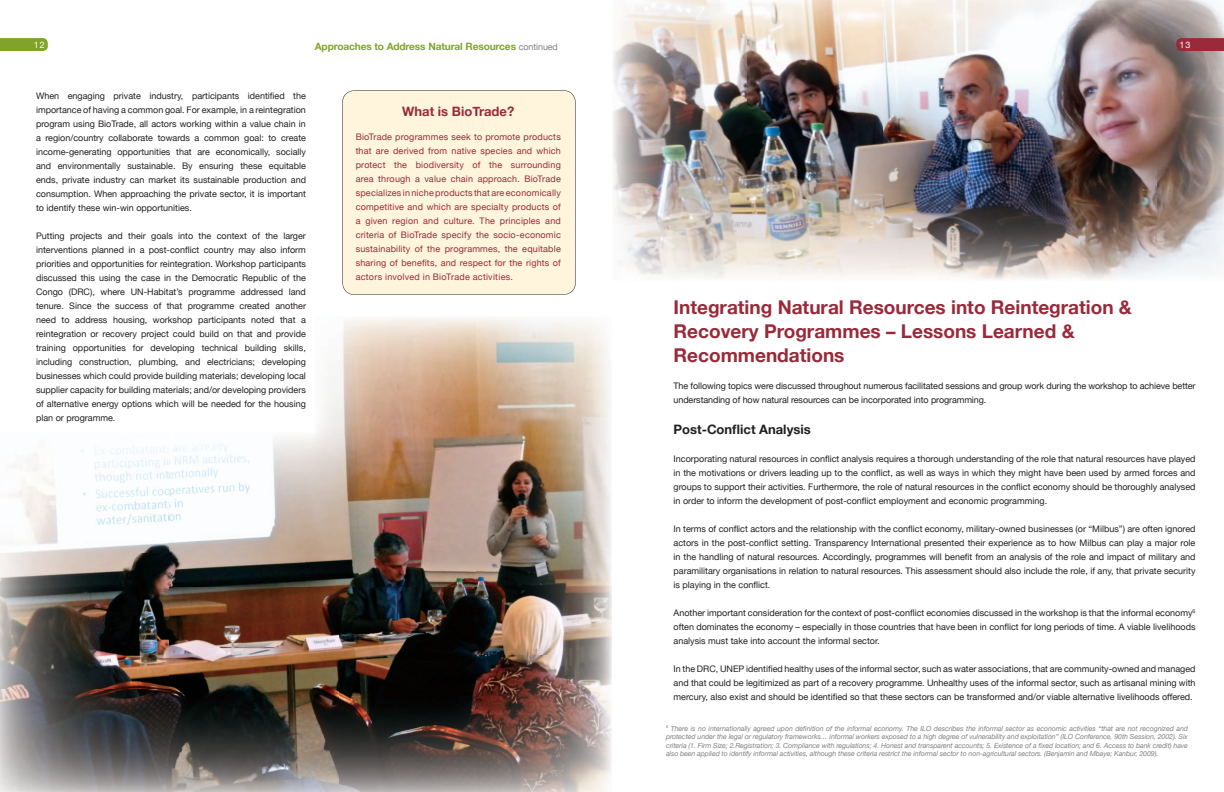
<style>
.page{position:relative;width:1224px;height:792px;background:#fff}
.page>*{position:absolute;margin:0;border:0;box-sizing:border-box;transform-origin:0 0}
.t1{font:700 19px/24px "Helvetica Neue";color:#982a39}
.t2{font:700 13px "Helvetica Neue";color:#231f20}
.t3{font:700 13px "Helvetica Neue";color:#982a39}
.t4{font:700 10.1px "Helvetica Neue";letter-spacing:-.01em;color:#81a32a}
.t5{font:9px/14px "Helvetica Neue";color:#231f20;text-align:justify}
.t6{font:9px/14px "Helvetica Neue";letter-spacing:.025em;color:#982a39;text-align:justify}
.t7{font:9px "Helvetica Neue";color:#fff}
.t8{font:italic 7px/8.4px "Helvetica Neue";letter-spacing:-.01em;color:#808285;text-align:justify}
.s1{font-weight:400;font-size:9px;color:#808285}
</style>
<div class="page">
<img style="left:613px;top:0;width:611px;height:280px">
<svg style="left:1176px;top:38px;width:48px;height:13px"></svg>
<svg style="left:0;top:38px;width:48px;height:13px"></svg>
<div style="left:342px;top:90px;width:234px;height:205px;background:#fef5dc"></div>
<img style="left:306px;top:318px;width:170px;height:270px">
<img style="left:476px;top:318px;width:136px;height:474px">
<img style="left:0;top:445px;width:170px;height:347px">
<img style="left:170px;top:438px;width:136px;height:150px">
<img style="left:170px;top:588px;width:306px;height:204px">
<p class="t7" style="left:34px;top:38px;width:12px">12</p>
<p class="t4" style="left:315px;top:39px;width:245px">Approaches to Address Natural Resources <span class="s1">continued</span></p>
<p class="t7" style="left:1180px;top:38px;width:12px">13</p>
<p class="t5" style="left:36px;top:89px;width:272px">When engaging private industry, participants identified the importance of having a common goal. For example, in a reintegration program using BioTrade, all actors working within a value chain in a region/country collaborate towards a common goal: to create income-generating opportunities that are economically, socially and environmentally sustainable. By ensuring these equitable ends, private industry can market its sustainable production and consumption. When approaching the private sector, it is important to identify these win-win opportunities.</p>
<p class="t5" style="left:36px;top:229px;width:272px">Putting projects and their goals into the context of the larger interventions planned in a post-conflict country may also inform priorities and opportunities for reintegration. Workshop participants discussed this using the case in the Democratic Republic of the Congo (DRC), where UN-Habitat’s programme addressed land tenure. Since the success of that programme created another need to address housing, workshop participants noted that a reintegration or recovery project could build on that and provide training opportunities for developing technical building skills, including construction, plumbing, and electricians; developing businesses which could provide building materials; developing local supplier capacity for building materials; and/or developing providers of alternative energy options which will be needed for the housing plan or programme.</p>
<h2 class="t3" style="left:402px;top:101px;width:113px">What is BioTrade?</h2>
<p class="t6" style="left:356px;top:131px;width:207px">BioTrade programmes seek to promote products that are derived from native species and which protect the biodiversity of the surrounding area through a value chain approach. BioTrade specializes in niche products that are economically competitive and which are specialty products of a given region and culture. The principles and criteria of BioTrade specify the socio-economic sustainability of the programmes, the equitable sharing of benefits, and respect for the rights of actors involved in BioTrade activities.</p>
<h1 class="t1" style="left:674px;top:295px;width:460px">Integrating Natural Resources into Reintegration &amp;<br>Recovery Programmes – Lessons Learned &amp;<br>Recommendations</h1>
<p class="t5" style="left:674px;top:380px;width:524px">The following topics were discussed throughout numerous facilitated sessions and group work during the workshop to achieve better understanding of how natural resources can be incorporated into programming.</p>
<h2 class="t2" style="left:674px;top:419px;width:139px">Post-Conflict Analysis</h2>
<p class="t5" style="left:674px;top:452px;width:524px">Incorporating natural resources in conflict analysis requires a thorough understanding of the role that natural resources have played in the motivations or drivers leading up to the conflict, as well as ways in which they might have been used by armed forces and groups to support their activities. Furthermore, the role of natural resources in the conflict economy should be thoroughly analysed in order to inform the development of post-conflict employment and economic programming.</p>
<p class="t5" style="left:674px;top:522px;width:524px">In terms of conflict actors and the relationship with the conflict economy, military-owned businesses (or “Milbus”) are often ignored actors in the post-conflict setting. Transparency International presented their experience as to how Milbus can play a major role in the handling of natural resources. Accordingly, programmes will benefit from an analysis of the role and impact of military and paramilitary organisations in relation to natural resources. This assessment should also include the role, if any, that private security is playing in the conflict.</p>
<p class="t5" style="left:674px;top:606px;width:524px">Another important consideration for the context of post-conflict economies discussed in the workshop is that the informal economy<sup>6 </sup>often dominates the economy – especially in those countries that have been in conflict for long periods of time. A viable livelihoods analysis must take into account the informal sector.</p>
<p class="t5" style="left:674px;top:662px;width:524px">In the DRC, UNEP identified healthy uses of the informal sector, such as water associations, that are community-owned and managed and that could be legitimized as part of a recovery programme. Unhealthy uses of the informal sector, such as artisanal mining with mercury, also exist and should be identified so that these sectors can be transformed and/or viable alternative livelihoods offered.</p>
<p class="t8" style="left:666px;top:725px;width:524px"><sup>6</sup> There is no internationally agreed upon definition of the informal economy. The ILO describes the informal sector as economic activities “that are not recognized and protected under the legal or regulatory frameworks… informal workers exposed to a high degree of vulnerability and exploitation” (ILO Conference, 90th Session, 2002). Six criteria (1. Firm Size; 2.Registration; 3. Compliance with regulations; 4. Honest and transparent accounts; 5. Existence of a fixed location; and 6. Access to bank credit) have also been applied to identify informal activities, although these criteria restrict the informal sector to non-agricultural sectors. (Benjamin and Mbaye; Kanbur, 2009).</p>
</div>
